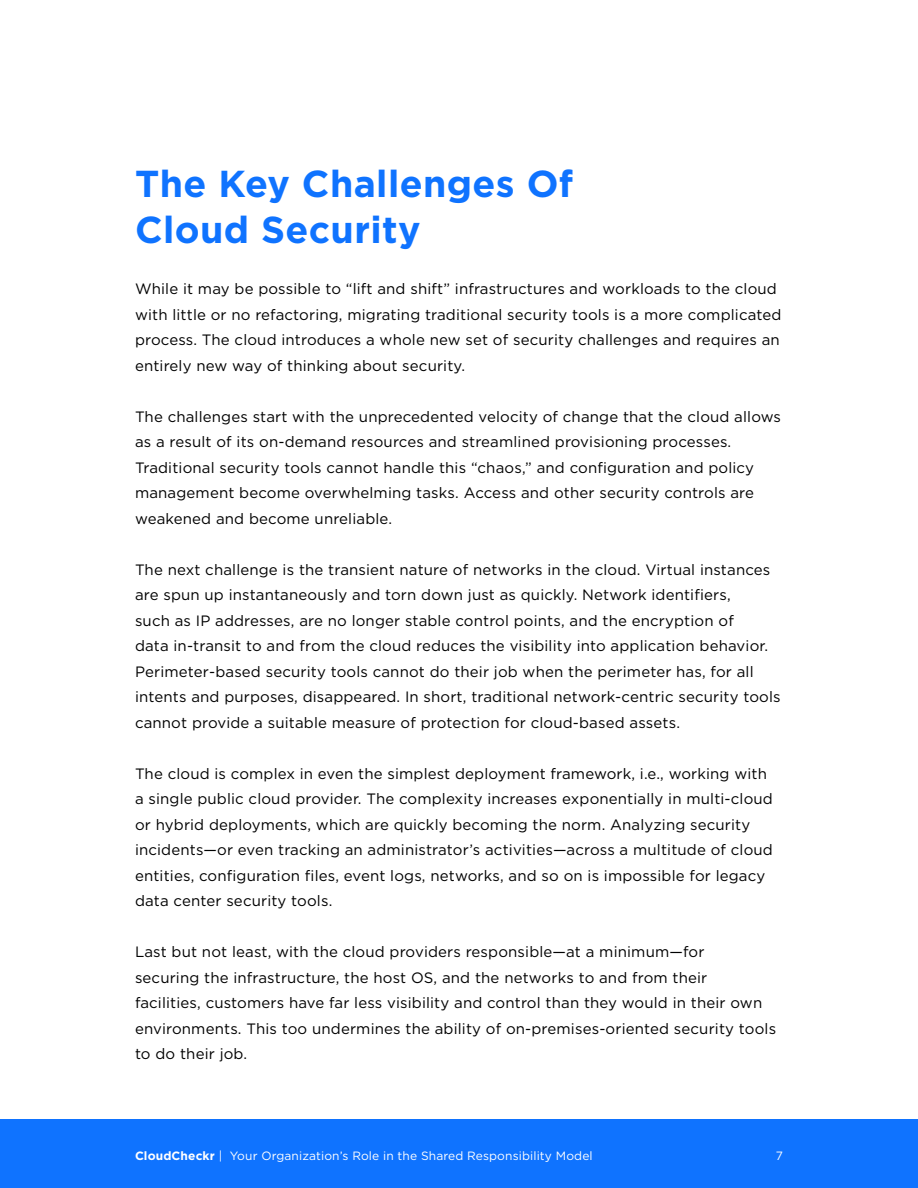
<style>
.page{position:relative;width:918px;height:1188px;background:#fff}
.page>*{position:absolute;margin:0;border:0;box-sizing:border-box;transform-origin:0 0}
.t1{font:700 37.5px/46.5px "Gotham";letter-spacing:.01em;color:#0f73ff}
.t2{font:15px/25.5px "Gotham";letter-spacing:.01em;color:#000101}
.t3{font:12px "Gotham";letter-spacing:.01em;color:#fff}
.s1{font-weight:700}
</style>
<div class="page">
<div style="left:0;top:1119px;width:918px;height:69px;background:#0f73ff"></div>
<h1 class="t1" style="left:135px;top:159px;width:440px">The Key Challenges Of<br>Cloud Security</h1>
<p class="t2" style="left:135px;top:276px;width:648px">While it may be possible to “lift and shift” infrastructures and workloads to the cloud with little or no refactoring, migrating traditional security tools is a more complicated process. The cloud introduces a whole new set of security challenges and requires an entirely new way of thinking about security.</p>
<p class="t2" style="left:135px;top:403px;width:648px">The challenges start with the unprecedented velocity of change that the cloud allows as a result of its on-demand resources and streamlined provisioning processes.<br>Traditional security tools cannot handle this “chaos,” and configuration and policy management become overwhelming tasks. Access and other security controls are weakened and become unreliable.</p>
<p class="t2" style="left:135px;top:556px;width:647px">The next challenge is the transient nature of networks in the cloud. Virtual instances are spun up instantaneously and torn down just as quickly. Network identifiers,<br>such as IP addresses, are no longer stable control points, and the encryption of<br>data in-transit to and from the cloud reduces the visibility into application behavior.<br>Perimeter-based security tools cannot do their job when the perimeter has, for all intents and purposes, disappeared. In short, traditional network-centric security tools cannot provide a suitable measure of protection for cloud-based assets.</p>
<p class="t2" style="left:135px;top:760px;width:639px">The cloud is complex in even the simplest deployment framework, i.e., working with a single public cloud provider. The complexity increases exponentially in multi-cloud or hybrid deployments, which are quickly becoming the norm. Analyzing security incidents—or even tracking an administrator’s activities—across a multitude of cloud entities, configuration files, event logs, networks, and so on is impossible for legacy data center security tools.</p>
<p class="t2" style="left:135px;top:939px;width:643px">Last but not least, with the cloud providers responsible—at a minimum—for<br>securing the infrastructure, the host OS, and the networks to and from their facilities, customers have far less visibility and control than they would in their own environments. This too undermines the ability of on-premises-oriented security tools to do their job.</p>
<p class="t3" style="left:135px;top:1149px;width:459px"><span class="s1">CloudCheckr</span> | Your Organization’s Role in the Shared Responsibility Model</p>
<p class="t3" style="left:776px;top:1149px;width:9px">7</p>
</div>
